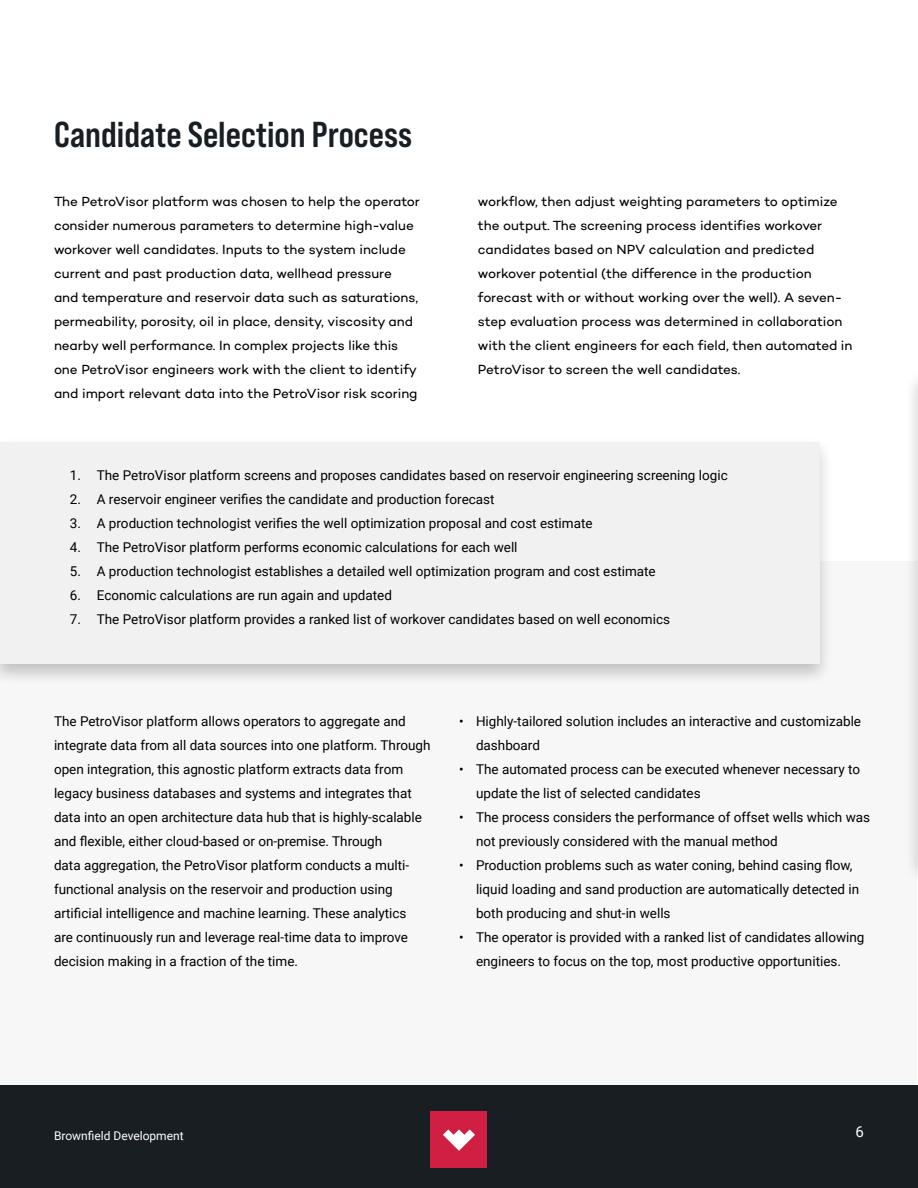
<style>
.page{position:relative;width:918px;height:1188px;background:#fff}
.page>*{position:absolute;margin:0;border:0;box-sizing:border-box;transform-origin:0 0}
.t1{font:36px "Bebas Neue Pro Sm E Bd";color:#191e23}
.t2{font:15px "Roboto";color:#fff}
.t3{font:13.5px/24px "Roboto";color:#000}
.t4{font:13.5px/24px "Campton";letter-spacing:-.005em;color:#000}
.t5{font:12px "Roboto";color:#fff}
</style>
<div class="page">
<div style="left:0;top:1085px;width:918px;height:103px;background:#191e23"></div>
<div style="left:431px;top:1111px;width:56px;height:57px;background:#cf1f42"></div>
<svg style="left:443px;top:1129px;width:32px;height:22px"></svg>
<div style="left:1px;top:561px;width:916px;height:524px;background:#f7f7f7"></div>
<div style="left:0;top:437px;width:833px;height:249px;background:#000;opacity:.22"></div>
<div style="left:0;top:442px;width:819px;height:222px;background:#f1f1f1"></div>
<div style="left:904px;top:370px;width:14px;height:515px;background:#000;opacity:.22"></div>
<hr style="left:917px;top:375px;width:1px;height:487px;background:#f1f1f1">
<h1 class="t1" style="left:54px;top:113px;width:359px">Candidate Selection Process</h1>
<p class="t4" style="left:54px;top:189px;width:368px">The PetroVisor platform was chosen to help the operator consider numerous parameters to determine high-value workover well candidates. Inputs to the system include current and past production data, wellhead pressure<br>and temperature and reservoir data such as saturations, permeability, porosity, oil in place, density, viscosity and nearby well performance. In complex projects like this one PetroVisor engineers work with the client to identify and import relevant data into the PetroVisor risk scoring</p>
<p class="t4" style="left:478px;top:189px;width:376px">workflow, then adjust weighting parameters to optimize the output. The screening process identifies workover candidates based on NPV calculation and predicted workover potential (the difference in the production forecast with or without working over the well). A seven&shy;step evaluation process was determined in collaboration with the client engineers for each field, then automated in PetroVisor to screen the well candidates.</p>
<p class="t3" style="left:70px;top:464px;width:659px">1. The PetroVisor platform screens and proposes candidates based on reservoir engineering screening logic</p>
<p class="t3" style="left:70px;top:488px;width:426px">2. A reservoir engineer verifies the candidate and production forecast</p>
<p class="t3" style="left:70px;top:512px;width:524px">3. A production technologist verifies the well optimization proposal and cost estimate</p>
<p class="t3" style="left:70px;top:536px;width:449px">4. The PetroVisor platform performs economic calculations for each well</p>
<p class="t3" style="left:70px;top:560px;width:587px">5. A production technologist establishes a detailed well optimization program and cost estimate</p>
<p class="t3" style="left:70px;top:584px;width:324px">6. Economic calculations are run again and updated</p>
<p class="t3" style="left:70px;top:608px;width:602px">7. The PetroVisor platform provides a ranked list of workover candidates based on well economics</p>
<p class="t3" style="left:54px;top:709px;width:378px">The PetroVisor platform allows operators to aggregate and integrate data from all data sources into one platform. Through open integration, this agnostic platform extracts data from legacy business databases and systems and integrates that data into an open architecture data hub that is highly-scalable and flexible, either cloud-based or on-premise. Through<br>data aggregation, the PetroVisor platform conducts a multi&shy;functional analysis on the reservoir and production using artificial intelligence and machine learning. These analytics<br>are continuously run and leverage real-time data to improve decision making in a fraction of the time.</p>
<p class="t3" style="left:476px;top:709px;width:387px;text-indent:-17px">• Highly-tailored solution includes an interactive and customizable dashboard</p>
<p class="t3" style="left:476px;top:757px;width:386px;text-indent:-17px">• The automated process can be executed whenever necessary to update the list of selected candidates</p>
<p class="t3" style="left:476px;top:805px;width:396px;text-indent:-17px">• The process considers the performance of offset wells which was not previously considered with the manual method</p>
<p class="t3" style="left:476px;top:853px;width:385px;text-indent:-17px">• Production problems such as water coning, behind casing flow, liquid loading and sand production are automatically detected in both producing and shut-in wells</p>
<p class="t3" style="left:459px;top:925px;width:407px;text-align:center">• The operator is provided with a ranked list of candidates allowing engineers to focus on the top, most productive opportunities.</p>
<p class="t5" style="left:54px;top:1129px;width:131px">Brownfield Development</p>
<p class="t2" style="left:856px;top:1123px;width:10px">6</p>
</div>
